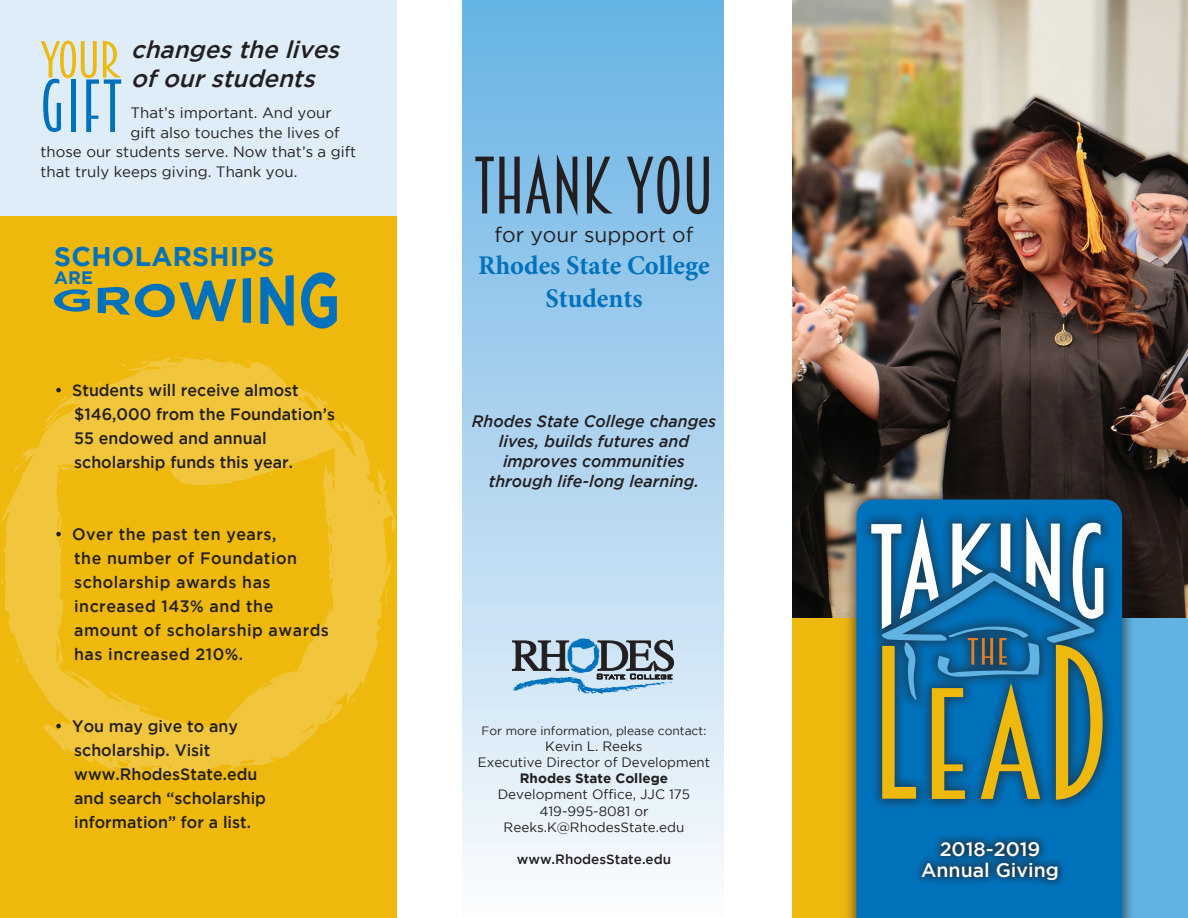
<style>
.page{position:relative;width:1188px;height:918px;background:#fff}
.page>*{position:absolute;margin:0;border:0;box-sizing:border-box;transform-origin:0 0}
.t1{font:72.9px "Breamcatcher";letter-spacing:-.02em;color:#231f20;scale:1.11 1}
.t2{font:67.5px "Breamcatcher";color:#0072bc;scale:1.14 1}
.t3{font:46.8px "Breamcatcher";color:#eeb80d;scale:1.25 1}
.t4{font:700 27px/32.4px "Minion Pro";color:#0072bc;text-align:center}
.t5{font:700 27px "Gotham";letter-spacing:.015em;color:#0072bc}
.t6{font:italic 500 24px/28.8px "Gotham";color:#231f20}
.t7{font:21px "Gotham";color:#231f20}
.t8{font:500 19.5px/21px "Gotham";color:#fff;text-align:center}
.t9{font:700 18px "Gotham";color:#0072bc}
.t10{font:500 16.5px/24px "Gotham";color:#231f20}
.t11{font:500 16.5px/24px "Gotham";letter-spacing:.03em;color:#231f20}
.t12{font:italic 500 16.5px/19.8px "Gotham";color:#231f20;text-align:center}
.t13{font:15px "Gotham";color:#231f20}
.t14{font:13.5px/16.2px "Gotham";color:#231f20;text-align:center}
.t15{font:500 13.5px "Gotham";color:#231f20}
.t16{font:700 13.5px "Gotham";color:#231f20}
.t17{font:12px "Gotham";color:#231f20}
</style>
<div class="page">
<img style="left:792px;top:0;width:396px;height:619px">
<div style="left:462px;top:0;width:262px;height:918px;background:linear-gradient(to bottom,#66b1e4,#fbfbfd)"></div>
<div style="left:0;top:0;width:396px;height:918px;background:#eeb80d"></div>
<svg style="left:1px;top:355px;width:394px;height:424px"></svg>
<svg style="left:512px;top:638px;width:162px;height:56px;background:#8ca6b9"></svg>
<div style="left:0;top:0;width:396px;height:216px;background:#deedf8"></div>
<svg style="left:54px;top:289px;width:36px;height:23px"></svg>
<svg style="left:98px;top:279px;width:138px;height:42px"></svg>
<svg style="left:243px;top:278px;width:8px;height:45px"></svg>
<svg style="left:260px;top:275px;width:34px;height:51px"></svg>
<svg style="left:301px;top:272px;width:36px;height:57px"></svg>
<div style="left:792px;top:619px;width:136px;height:299px;background:#eeb80d"></div>
<div style="left:1067px;top:619px;width:121px;height:299px;background:#61b3e4"></div>
<div style="left:843px;top:487px;width:292px;height:431px;background:#231f20;opacity:.6"></div>
<div style="left:856px;top:500px;width:266px;height:418px;background:#0072bc"></div>
<div style="left:859px;top:505px;width:257px;height:307px;background:#231f20;opacity:.6"></div>
<svg style="left:871px;top:513px;width:233px;height:287px;background:#498293"></svg>
<div style="left:912px;top:832px;width:155px;height:58px;background:#231f20;opacity:.6"></div>
<h3 class="t6" style="left:131px;top:35px;width:217px">changesthe lives ofourstudents</h3>
<h3 class="t3" style="left:39px;top:32px;width:67px">YOUR</h3>
<h2 class="t2" style="left:40px;top:67px;width:74px">GIFT</h2>
<p class="t13" style="left:130px;top:105px;width:202px">That’s important. And your</p>
<p class="t13" style="left:130px;top:124px;width:211px">gift also touches the lives of</p>
<p class="t13" style="left:40px;top:144px;width:317px">those our students serve. Now that’s a gift</p>
<p class="t13" style="left:40px;top:163px;width:258px">that truly keeps giving. Thank you.</p>
<h3 class="t5" style="left:54px;top:241px;width:222px">SCHOLARSHIPS</h3>
<p class="t9" style="left:54px;top:267px;width:41px">ARE</p>
<p class="t10" style="left:74px;top:378px;width:262px;text-indent:-19px">• Students will receive almost $146,000 from the Foundation’s<br>55 endowed and annual scholarship funds this year.</p>
<p class="t11" style="left:74px;top:522px;width:256px;text-indent:-19px">• Over the past ten years,<br>the number of Foundation scholarship awards has increased 143% and the amount of scholarship awards has increased 210%.</p>
<p class="t10" style="left:74px;top:714px;width:193px;text-indent:-19px">• You may give to any scholarship. Visit www.RhodesState.edu and search “scholarship information” for a list.</p>
<h1 class="t1" style="left:474px;top:143px;width:218px">THANK YOU</h1>
<p class="t7" style="left:494px;top:223px;width:201px">for your support of</p>
<h3 class="t4" style="left:478px;top:249px;width:233px">Rhodes State College<br>Students</h3>
<p class="t12" style="left:472px;top:411px;width:246px">Rhodes State College changes lives, builds futures and improves communities through life-long learning.</p>
<p class="t17" style="left:482px;top:724px;width:226px">For more information, please contact:</p>
<p class="t14" style="left:478px;top:738px;width:234px">Kevin L. Reeks<br>Executive Director of Development</p>
<p class="t16" style="left:520px;top:771px;width:150px">Rhodes State College</p>
<p class="t14" style="left:498px;top:786px;width:194px">Development Office, JJC 175<br>419-995-8081 or<br>Reeks.K@RhodesState.edu</p>
<p class="t15" style="left:517px;top:852px;width:156px">www.RhodesState.edu</p>
<p class="t8" style="left:921px;top:838px;width:139px">2018-2019<br>Annual Giving</p>
</div>
